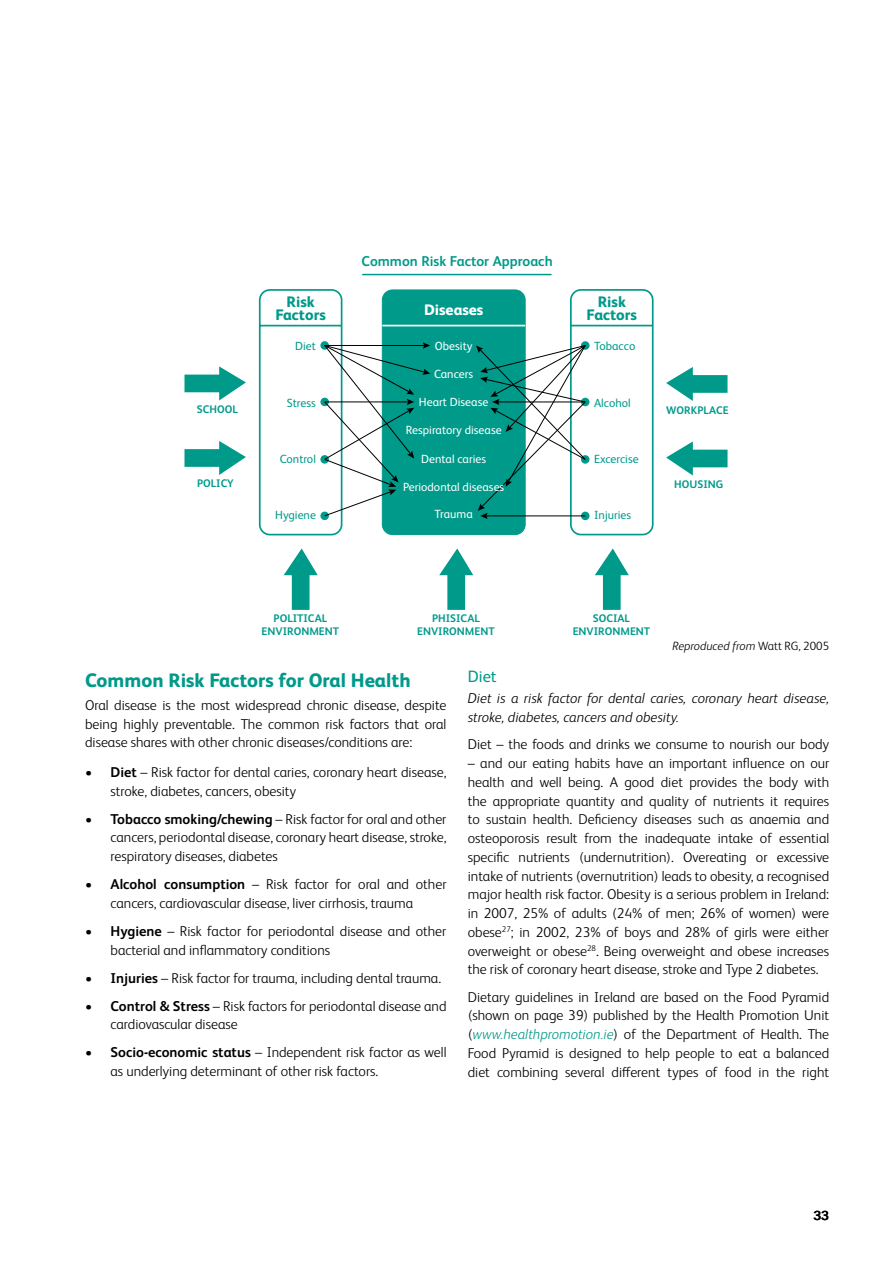
<style>
.page{position:relative;width:893px;height:1263px;background:#fff}
.page>*{position:absolute;margin:0;border:0;box-sizing:border-box;transform-origin:0 0}
.t1{font:800 19.5px "FS Albert Pro";color:#009a8a}
.t2{font:16.5px "FS Albert Pro";color:#009a8a}
.t3{font:800 15.3px/12.8px "FS Albert Pro";color:#009a8a;text-align:center}
.t4{font:800 15.3px "FS Albert Pro";color:#fff}
.t5{font:300 14.25px/18.8px "FS Albert Pro";color:#000;text-align:justify}
.t6{font:italic 300 14.25px/18.8px "FS Albert Pro";color:#000}
.t7{font:700 14.25px "FS Albert Pro";color:#009a8a}
.t8{font:500 13.5px "Franklin Gothic";color:#000}
.t9{font:italic 300 12px "FS Albert Pro";color:#000}
.t10{font:11.85px "FS Albert Pro";color:#fff}
.t11{font:11.85px "FS Albert Pro";color:#009a8a}
.t12{font:700 10.95px/13.2px "FS Albert Pro";color:#009a8a;text-align:center}
.s1{font-style:normal}
.s2{font-weight:700}
.s3{font-style:italic;color:#009a8a}
</style>
<div class="page">
<div style="left:382px;top:290px;width:143px;height:245px;background:#009a8a;border-radius:10px"></div>
<hr style="left:382px;top:325px;width:143px;height:1px;background:#fff">
<hr style="left:571px;top:325px;width:82px;height:1px;background:#009a8a">
<div style="left:570px;top:289px;width:84px;height:246px;border:2px solid #009a8a;border-radius:10px"></div>
<div style="left:581px;top:341px;width:8px;height:9px;background:#009a8a;border-radius:50%"></div>
<div style="left:581px;top:398px;width:8px;height:8px;background:#009a8a;border-radius:50%"></div>
<div style="left:581px;top:455px;width:8px;height:9px;background:#009a8a;border-radius:50%"></div>
<div style="left:581px;top:512px;width:8px;height:8px;background:#009a8a;border-radius:50%"></div>
<svg style="left:476px;top:344px;width:110px;height:175px"></svg>
<svg style="left:258px;top:289px;width:172px;height:247px"></svg>
<svg style="left:666px;top:367px;width:61px;height:34px"></svg>
<svg style="left:666px;top:441px;width:61px;height:34px"></svg>
<svg style="left:185px;top:366px;width:61px;height:34px"></svg>
<svg style="left:185px;top:441px;width:61px;height:34px"></svg>
<svg style="left:439px;top:548px;width:34px;height:62px"></svg>
<svg style="left:284px;top:548px;width:34px;height:62px"></svg>
<svg style="left:595px;top:548px;width:34px;height:62px"></svg>
<hr style="left:363px;top:274px;width:188px;height:1px;background:#009a8a">
<p class="t12" style="left:197px;top:402px;width:42px">SCHOOL</p>
<p class="t12" style="left:197px;top:476px;width:38px">POLICY</p>
<p class="t7" style="left:362px;top:251px;width:193px">Common Risk Factor Approach</p>
<p class="t3" style="left:275px;top:294px;width:52px">Risk<br>Factors</p>
<p class="t11" style="left:295px;top:338px;width:22px">Diet</p>
<p class="t11" style="left:287px;top:394px;width:31px">Stress</p>
<p class="t11" style="left:280px;top:451px;width:38px">Control</p>
<p class="t4" style="left:424px;top:297px;width:61px">Diseases</p>
<p class="t10" style="left:435px;top:337px;width:39px">Obesity</p>
<p class="t10" style="left:434px;top:365px;width:41px">Cancers</p>
<p class="t10" style="left:419px;top:394px;width:71px">Heart Disease</p>
<p class="t10" style="left:406px;top:422px;width:97px">Respiratory disease</p>
<p class="t10" style="left:421px;top:450px;width:67px">Dental caries</p>
<p class="t3" style="left:587px;top:294px;width:52px">Risk<br>Factors</p>
<p class="t11" style="left:594px;top:338px;width:43px">Tobacco</p>
<p class="t11" style="left:594px;top:394px;width:38px">Alcohol</p>
<p class="t11" style="left:594px;top:451px;width:46px">Excercise</p>
<p class="t12" style="left:666px;top:403px;width:64px">WORKPLACE</p>
<p class="t10" style="left:403px;top:478px;width:103px">Periodontal diseases</p>
<p class="t12" style="left:674px;top:477px;width:51px">HOUSING</p>
<p class="t11" style="left:275px;top:507px;width:42px">Hygiene</p>
<p class="t10" style="left:434px;top:506px;width:40px">Trauma</p>
<p class="t11" style="left:594px;top:507px;width:39px">Injuries</p>
<p class="t12" style="left:262px;top:611px;width:79px">POLITICAL<br>ENVIRONMENT</p>
<p class="t12" style="left:417px;top:611px;width:79px">PHISICAL<br>ENVIRONMENT</p>
<p class="t12" style="left:573px;top:611px;width:79px">SOCIAL<br>ENVIRONMENT</p>
<p class="t9" style="left:672px;top:638px;width:158px">Reproduced from <span class="s1">Watt RG, 2005</span></p>
<h1 class="t1" style="left:85px;top:665px;width:327px">Common Risk Factors for Oral Health</h1>
<p class="t5" style="left:85px;top:695px;width:363px">Oral disease is the most widespread chronic disease, despite being highly preventable. The common risk factors that oral disease shares with other chronic diseases/conditions are:</p>
<p class="t5" style="left:111px;top:762px;width:337px;text-indent:-26px">• <span class="s2">Diet</span> – Risk factor for dental caries, coronary heart disease, stroke, diabetes, cancers, obesity</p>
<p class="t5" style="left:111px;top:808px;width:337px;text-indent:-26px">• <span class="s2">Tobacco smoking/chewing</span> – Risk factor for oral and other cancers, periodontal disease, coronary heart disease, stroke, respiratory diseases, diabetes</p>
<p class="t5" style="left:85px;top:874px;width:363px;text-align:center">• <span class="s2">Alcohol consumption</span> – Risk factor for oral and other cancers, cardiovascular disease, liver cirrhosis, trauma</p>
<p class="t5" style="left:111px;top:921px;width:337px;text-indent:-26px">• <span class="s2">Hygiene</span> – Risk factor for periodontal disease and other bacterial and inflammatory conditions</p>
<p class="t5" style="left:85px;top:967px;width:358px">• <span class="s2">Injuries</span> – Risk factor for trauma, including dental trauma.</p>
<p class="t5" style="left:111px;top:995px;width:337px;text-indent:-26px">• <span class="s2">Control &amp; Stress</span> – Risk factors for periodontal disease and cardiovascular disease</p>
<p class="t5" style="left:111px;top:1042px;width:337px;text-indent:-26px">• <span class="s2">Socio-economic status</span> – Independent risk factor as well as underlying determinant of other risk factors.</p>
<p class="t2" style="left:468px;top:665px;width:30px">Diet</p>
<p class="t6" style="left:468px;top:688px;width:363px">Diet is a risk factor for dental caries, coronary heart disease, stroke, diabetes, cancers and obesity.</p>
<p class="t5" style="left:468px;top:734px;width:363px">Diet – the foods and drinks we consume to nourish our body</p>
<p class="t5" style="left:468px;top:753px;width:363px">– and our eating habits have an important influence on our health and well being. A good diet provides the body with the appropriate quantity and quality of nutrients it requires to sustain health. Deficiency diseases such as anaemia and osteoporosis result from the inadequate intake of essential specific nutrients (undernutrition). Overeating or excessive intake of nutrients (overnutrition) leads to obesity, a recognised major health risk factor. Obesity is a serious problem in Ireland: in 2007, 25% of adults (24% of men; 26% of women) were obese<sup>27</sup>; in 2002, 23% of boys and 28% of girls were either overweight or obese<sup>28</sup>. Being overweight and obese increases the risk of coronary heart disease, stroke and Type 2 diabetes.</p>
<p class="t5" style="left:468px;top:986px;width:363px">Dietary guidelines in Ireland are based on the Food Pyramid (shown on page 39) published by the Health Promotion Unit (<span class="s3">www.healthpromotion.ie</span>) of the Department of Health. The Food Pyramid is designed to help people to eat a balanced diet combining several different types of food in the right</p>
<p class="t8" style="left:813px;top:1207px;width:17px">33</p>
</div>
